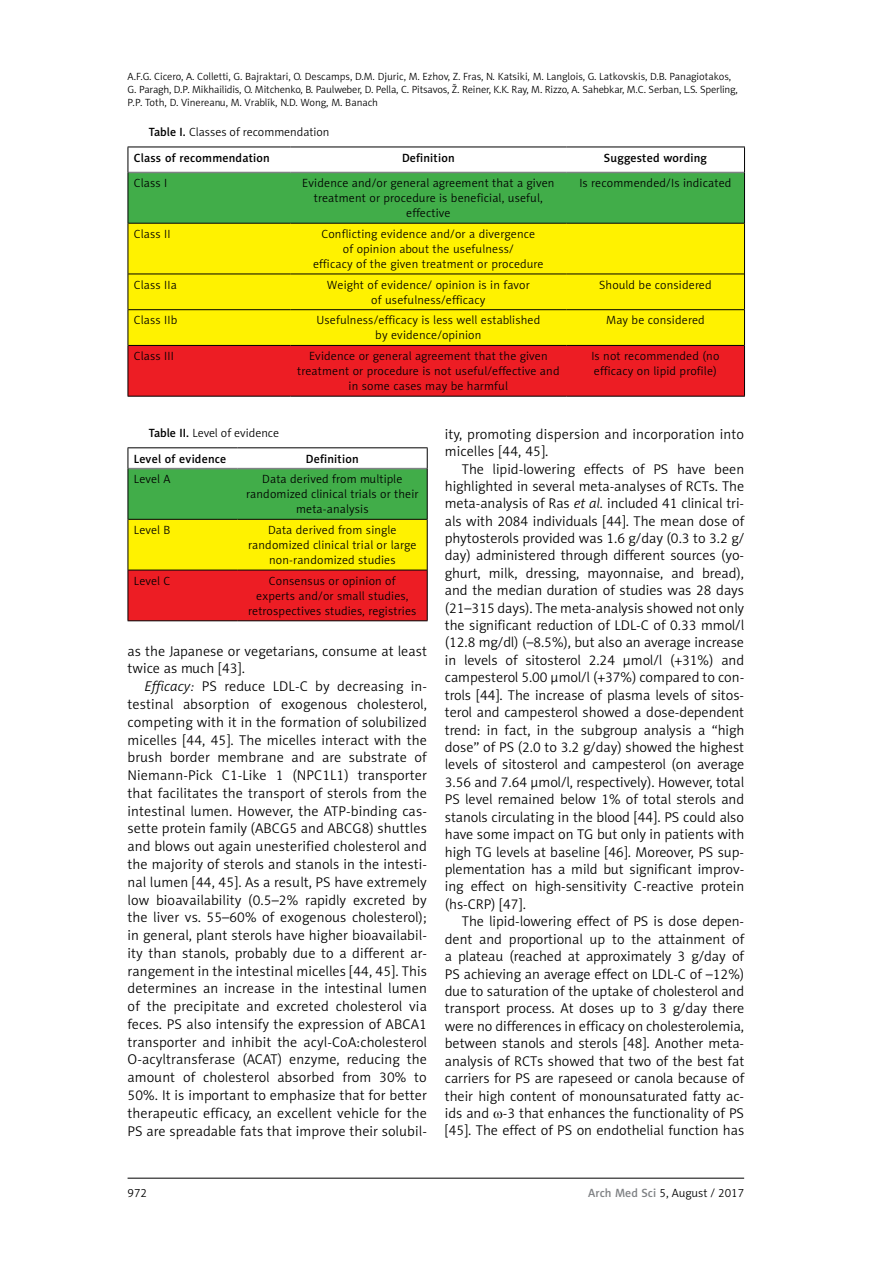
<style>
.page{position:relative;width:893px;height:1263px;background:#fff}
.page>*{position:absolute;margin:0;border:0;box-sizing:border-box;transform-origin:0 0}
.t1{font:14.25px/17.4px "Naomi Sans EFN Light";letter-spacing:.005em;color:#000;text-align:justify}
.t2{font:12px/15px "Naomi Sans EFN Light";letter-spacing:.015em;color:#000;text-align:center}
.t3{font:12px "Naomi Sans EFN Medium";letter-spacing:.015em;color:#000}
.t4{font:10.5px/12.6px "Naomi Sans EFN Light";letter-spacing:-.005em;color:#000}
.s1{font-family:"Naomi Sans EFN Medium"}
.s2{font-style:italic}
.s3{font-family:"Naomi Sans EFN Medium";color:#808285}
</style>
<div class="page">
<hr style="left:128px;top:1178px;width:616px;height:1px;background:#000">
<div style="left:129px;top:224px;width:615px;height:121px;background:#fff200"></div>
<div style="left:129px;top:346px;width:615px;height:50px;background:#ed1d24"></div>
<hr style="left:128px;top:223px;width:162px;height:1px;background:#000">
<hr style="left:290px;top:223px;width:276px;height:1px;background:#000">
<hr style="left:566px;top:223px;width:178px;height:1px;background:#000">
<hr style="left:128px;top:274px;width:162px;height:1px;background:#000">
<hr style="left:290px;top:274px;width:276px;height:1px;background:#000">
<hr style="left:566px;top:274px;width:178px;height:1px;background:#000">
<hr style="left:128px;top:309px;width:162px;height:1px;background:#000">
<hr style="left:290px;top:309px;width:276px;height:1px;background:#000">
<hr style="left:566px;top:309px;width:178px;height:1px;background:#000">
<hr style="left:128px;top:345px;width:162px;height:1px;background:#000">
<hr style="left:290px;top:345px;width:276px;height:1px;background:#000">
<hr style="left:566px;top:345px;width:178px;height:1px;background:#000">
<svg style="left:128px;top:147px;width:617px;height:76px"></svg>
<hr style="left:128px;top:172px;width:1px;height:51px;background:#000">
<hr style="left:744px;top:172px;width:1px;height:51px;background:#000">
<hr style="left:128px;top:223px;width:1px;height:51px;background:#000">
<hr style="left:744px;top:223px;width:1px;height:51px;background:#000">
<hr style="left:128px;top:274px;width:1px;height:36px;background:#000">
<hr style="left:744px;top:274px;width:1px;height:36px;background:#000">
<hr style="left:128px;top:310px;width:1px;height:35px;background:#000">
<hr style="left:744px;top:310px;width:1px;height:35px;background:#000">
<hr style="left:128px;top:345px;width:1px;height:51px;background:#000">
<hr style="left:744px;top:345px;width:1px;height:51px;background:#000">
<hr style="left:128px;top:396px;width:162px;height:1px;background:#000">
<hr style="left:290px;top:396px;width:276px;height:1px;background:#000">
<hr style="left:566px;top:396px;width:179px;height:1px;background:#000">
<hr style="left:128px;top:447px;width:109px;height:1px;background:#000">
<hr style="left:237px;top:447px;width:191px;height:1px;background:#000">
<svg style="left:128px;top:448px;width:300px;height:172px;background:#be9d3d"></svg>
<hr style="left:128px;top:469px;width:1px;height:50px;background:#000">
<hr style="left:427px;top:469px;width:1px;height:50px;background:#000">
<hr style="left:128px;top:519px;width:1px;height:51px;background:#000">
<hr style="left:427px;top:519px;width:1px;height:51px;background:#000">
<hr style="left:128px;top:570px;width:1px;height:50px;background:#000">
<hr style="left:427px;top:570px;width:1px;height:50px;background:#000">
<hr style="left:128px;top:620px;width:109px;height:1px;background:#000">
<hr style="left:237px;top:620px;width:191px;height:1px;background:#000">
<p class="t4" style="left:128px;top:70px;width:612px">A.F.G. Cicero, A. Colletti, G. Bajraktari, O. Descamps, D.M. Djuric, M. Ezhov, Z. Fras, N. Katsiki, M. Langlois, G. Latkovskis, D.B. Panagiotakos,<br>G. Paragh, D.P. Mikhailidis, O. Mitchenko, B. Paulweber, D. Pella, C. Pitsavos, Ž. Reiner, K.K. Ray, M. Rizzo, A. Sahebkar, M.C. Serban, L.S. Sperling,<br>P.P. Toth, D. Vinereanu, M. Vrablík, N.D. Wong, M. Banach</p>
<p class="t2" style="left:149px;top:125px;width:182px"><span class="s1">Table I.</span> Classes of recommendation</p>
<p class="t3" style="left:134px;top:150px;width:137px">Class of recommendation</p>
<p class="t3" style="left:402px;top:150px;width:54px">Definition</p>
<p class="t3" style="left:604px;top:150px;width:105px">Suggested wording</p>
<p class="t2" style="left:134px;top:176px;width:35px">Class I</p>
<p class="t2" style="left:302px;top:176px;width:254px">Evidence and/or general agreement that a given treatment or procedure is beneficial, useful, effective</p>
<p class="t2" style="left:579px;top:176px;width:154px">Is recommended/Is indicated</p>
<p class="t2" style="left:134px;top:226px;width:38px">Class II</p>
<p class="t2" style="left:313px;top:226px;width:232px">Conflicting evidence and/or a divergence<br>of opinion about the usefulness/<br>efficacy of the given treatment or procedure</p>
<p class="t2" style="left:134px;top:277px;width:44px">Class IIa</p>
<p class="t2" style="left:327px;top:277px;width:204px">Weight of evidence/ opinion is in favor of usefulness/efficacy</p>
<p class="t2" style="left:599px;top:277px;width:114px">Should be considered</p>
<p class="t2" style="left:134px;top:313px;width:45px">Class IIb</p>
<p class="t2" style="left:316px;top:313px;width:225px">Usefulness/efficacy is less well established by evidence/opinion</p>
<p class="t2" style="left:606px;top:313px;width:100px">May be considered</p>
<p class="t2" style="left:134px;top:349px;width:41px">Class III</p>
<p class="t2" style="left:297px;top:349px;width:264px">Evidence or general agreement that the given treatment or procedure is not useful/effective and in some cases may be harmful</p>
<p class="t2" style="left:591px;top:349px;width:130px;text-align:left">Is not recommended (no efficacy on lipid profile)</p>
<p class="t2" style="left:149px;top:426px;width:132px"><span class="s1">Table II.</span> Level of evidence</p>
<p class="t3" style="left:134px;top:451px;width:94px">Level of evidence</p>
<p class="t3" style="left:306px;top:451px;width:54px">Definition</p>
<p class="t2" style="left:134px;top:472px;width:38px">Level A</p>
<p class="t2" style="left:246px;top:472px;width:174px">Data derived from multiple randomized clinical trials or their meta-analysis</p>
<p class="t2" style="left:134px;top:522px;width:38px">Level B</p>
<p class="t2" style="left:248px;top:522px;width:170px">Data derived from single randomized clinical trial or large non-randomized studies</p>
<p class="t2" style="left:134px;top:573px;width:38px">Level C</p>
<p class="t2" style="left:248px;top:573px;width:170px">Consensus or opinion of experts and/or small studies, retrospectives studies, registries</p>
<p class="t1" style="left:445px;top:425px;width:301px">ity, promoting dispersion and incorporation into micelles [44, 45].</p>
<p class="t1" style="left:445px;top:460px;width:301px;text-indent:17px">The lipid-lowering effects of PS have been highlighted in several meta-analyses of RCTs. The meta-analysis of Ras <span class="s2">et al.</span> included 41 clinical tri&shy;als with 2084 individuals [44]. The mean dose of phytosterols provided was 1.6 g/day (0.3 to 3.2 g/ day) administered through different sources (yo&shy;ghurt, milk, dressing, mayonnaise, and bread), and the median duration of studies was 28 days (21–315 days). The meta-analysis showed not only the significant reduction of LDL-C of 0.33 mmol/l (12.8 mg/dl) (–8.5%), but also an average increase in levels of sitosterol 2.24 μmol/l (+31%) and campesterol 5.00 μmol/l (+37%) compared to con&shy;trols [44]. The increase of plasma levels of sitos&shy;terol and campesterol showed a dose-dependent trend: in fact, in the subgroup analysis a “high dose” of PS (2.0 to 3.2 g/day) showed the highest levels of sitosterol and campesterol (on average 3.56 and 7.64 μmol/l, respectively). However, total PS level remained below 1% of total sterols and stanols circulating in the blood [44]. PS could also have some impact on TG but only in patients with high TG levels at baseline [46]. Moreover, PS sup&shy;plementation has a mild but significant improv&shy;ing effect on high-sensitivity C-reactive protein (hs-CRP) [47].</p>
<p class="t1" style="left:445px;top:913px;width:301px;text-indent:17px">The lipid-lowering effect of PS is dose depen&shy;dent and proportional up to the attainment of a plateau (reached at approximately 3 g/day of PS achieving an average effect on LDL-C of –12%) due to saturation of the uptake of cholesterol and transport process. At doses up to 3 g/day there were no differences in efficacy on cholesterolemia, between stanols and sterols [48]. Another meta&shy;analysis of RCTs showed that two of the best fat carriers for PS are rapeseed or canola because of their high content of monounsaturated fatty ac&shy;ids and -3 that enhances the functionality of PS [45]. The effect of PS on endothelial function has</p>
<p class="t1" style="left:128px;top:642px;width:301px">as the Japanese or vegetarians, consume at least twice as much [43].</p>
<p class="t1" style="left:128px;top:677px;width:301px;text-indent:17px"><span class="s2">Efficacy:</span> PS reduce LDL-C by decreasing in&shy;testinal absorption of exogenous cholesterol, competing with it in the formation of solubilized micelles [44, 45]. The micelles interact with the brush border membrane and are substrate of Niemann-Pick C1-Like 1 (NPC1L1) transporter that facilitates the transport of sterols from the intestinal lumen. However, the ATP-binding cas&shy;sette protein family (ABCG5 and ABCG8) shuttles and blows out again unesterified cholesterol and the majority of sterols and stanols in the intesti&shy;nal lumen [44, 45]. As a result, PS have extremely low bioavailability (0.5–2% rapidly excreted by the liver vs. 55–60% of exogenous cholesterol); in general, plant sterols have higher bioavailabil&shy;ity than stanols, probably due to a different ar&shy;rangement in the intestinal micelles [44, 45]. This determines an increase in the intestinal lumen of the precipitate and excreted cholesterol via feces. PS also intensify the expression of ABCA1 transporter and inhibit the acyl-CoA:cholesterol O-acyltransferase (ACAT) enzyme, reducing the amount of cholesterol absorbed from 30% to 50%. It is important to emphasize that for better therapeutic efficacy, an excellent vehicle for the PS are spreadable fats that improve their solubil-</p>
<p class="t2" style="left:128px;top:1186px;width:21px">972</p>
<p class="t2" style="left:588px;top:1186px;width:157px"><span class="s3">Arch Med Sci</span> 5, August / 2017</p>
</div>
